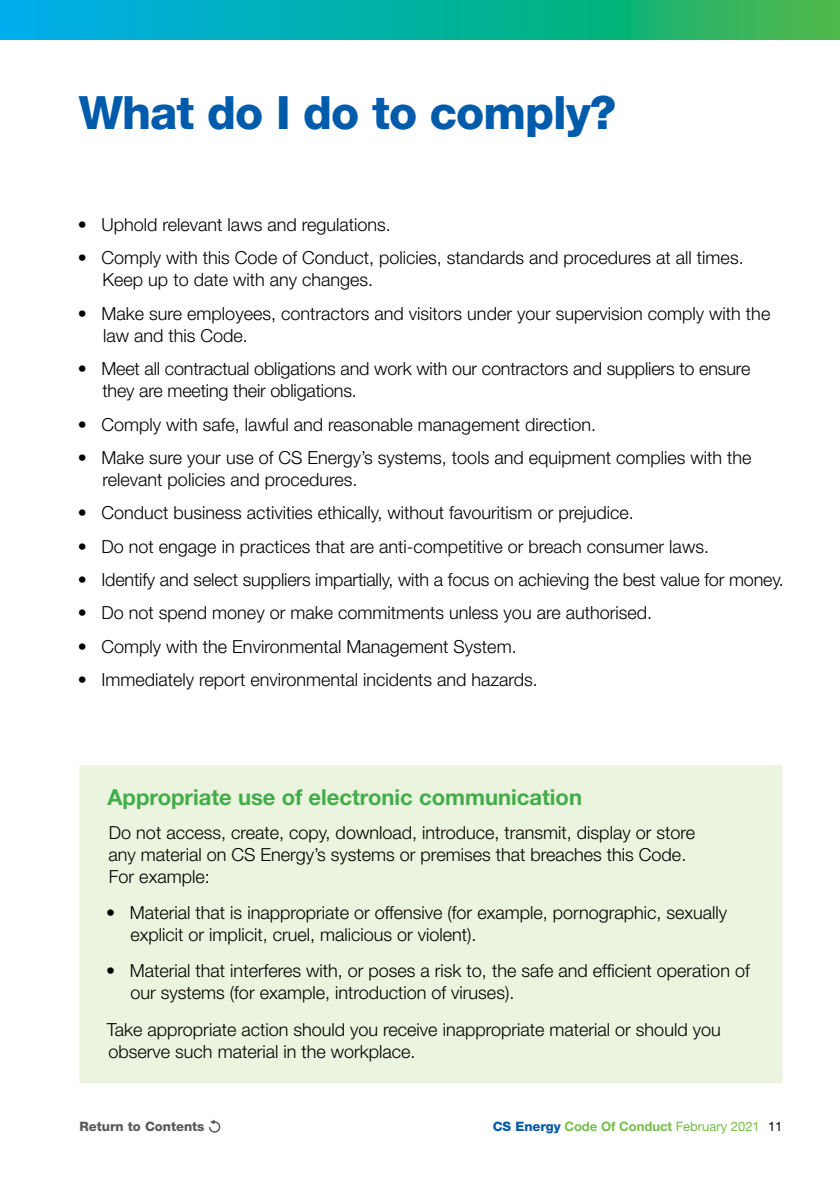
<style>
.page{position:relative;width:840px;height:1191px;background:#fff}
.page>*{position:absolute;margin:0;border:0;box-sizing:border-box;transform-origin:0 0}
.Strategy_Green_Heads{font:800 46px "Helvetica Neue";letter-spacing:-.02em;color:#005baa}
.Strategy_Boxhead_Blu{font:700 22px "Helvetica Neue";color:#41ad49}
.Strategy_Body_Text_I{font:300 18px/22px "Helvetica Neue";color:#000}
.Strategy_Body_Text{font:300 18px/22px "Helvetica Neue";color:#000}
.t1{font:700 13px "Helvetica Neue";color:#72bf44}
.CSAR_Section_Indicat{font:800 13px "Helvetica Neue";color:#58595b}
.s1{font-weight:800;color:#005baa}
.s2{font-weight:400}
.s3{font-weight:400;color:#000}
</style>
<div class="page">
<div style="left:79px;top:765px;width:703px;height:318px;background:#ebf4de"></div>
<svg style="left:0;top:0;width:839px;height:40px;background:#0db19d"></svg>
<svg style="left:209px;top:1119px;width:11px;height:13px"></svg>
<p class="Strategy_Green_Heads" style="left:79px;top:86px;width:539px">What do I do to comply?</p>
<p class="Strategy_Body_Text_I" style="left:78px;top:213px;width:314px">• Uphold relevant laws and regulations.</p>
<p class="Strategy_Body_Text_I" style="left:102px;top:247px;width:642px;text-indent:-25px">• Comply with this Code of Conduct, policies, standards and procedures at all times.<br>Keep up to date with any changes.</p>
<p class="Strategy_Body_Text_I" style="left:103px;top:302px;width:668px;text-indent:-25px">• Make sure employees, contractors and visitors under your supervision comply with the law and this Code.</p>
<p class="Strategy_Body_Text_I" style="left:102px;top:357px;width:649px;text-indent:-25px">• Meet all contractual obligations and work with our contractors and suppliers to ensure they are meeting their obligations.</p>
<p class="Strategy_Body_Text_I" style="left:78px;top:413px;width:519px">• Comply with safe, lawful and reasonable management direction.</p>
<p class="Strategy_Body_Text_I" style="left:102px;top:446px;width:650px;text-indent:-25px">• Make sure your use of CS Energy’s systems, tools and equipment complies with the relevant policies and procedures.</p>
<p class="Strategy_Body_Text_I" style="left:78px;top:501px;width:557px">• Conduct business activities ethically, without favouritism or prejudice.</p>
<p class="Strategy_Body_Text_I" style="left:78px;top:535px;width:632px">• Do not engage in practices that are anti-competitive or breach consumer laws.</p>
<p class="Strategy_Body_Text_I" style="left:78px;top:568px;width:707px">• Identify and select suppliers impartially, with a focus on achieving the best value for money.</p>
<p class="Strategy_Body_Text_I" style="left:78px;top:601px;width:575px">• Do not spend money or make commitments unless you are authorised.</p>
<p class="Strategy_Body_Text_I" style="left:78px;top:635px;width:440px">• Comply with the Environmental Management System.</p>
<p class="Strategy_Body_Text_I" style="left:78px;top:668px;width:461px">• Immediately report environmental incidents and hazards.</p>
<p class="Strategy_Boxhead_Blu" style="left:107px;top:783px;width:476px">Appropriate use of electronic communication</p>
<p class="Strategy_Body_Text" style="left:108px;top:821px;width:587px">Do not access, create, copy, download, introduce, transmit, display or store any material on CS Energy’s systems or premises that breaches this Code.<br>For example:</p>
<p class="Strategy_Body_Text_I" style="left:130px;top:901px;width:598px;text-indent:-24px">• Material that is inappropriate or offensive (for example, pornographic, sexually explicit or implicit, cruel, malicious or violent).</p>
<p class="Strategy_Body_Text_I" style="left:130px;top:959px;width:620px;text-indent:-24px">• Material that interferes with, or poses a risk to, the safe and efficient operation of our systems (for example, introduction of viruses).</p>
<p class="Strategy_Body_Text" style="left:107px;top:1017px;width:615px">Take appropriate action should you receive inappropriate material or should you observe such material in the workplace.</p>
<p class="CSAR_Section_Indicat" style="left:79px;top:1118px;width:126px">Return to Contents</p>
<p class="t1" style="left:492px;top:1118px;width:291px"><span class="s1">CS Energy</span> Code Of Conduct <span class="s2">February 2021</span> <span class="s3">11</span></p>
</div>
